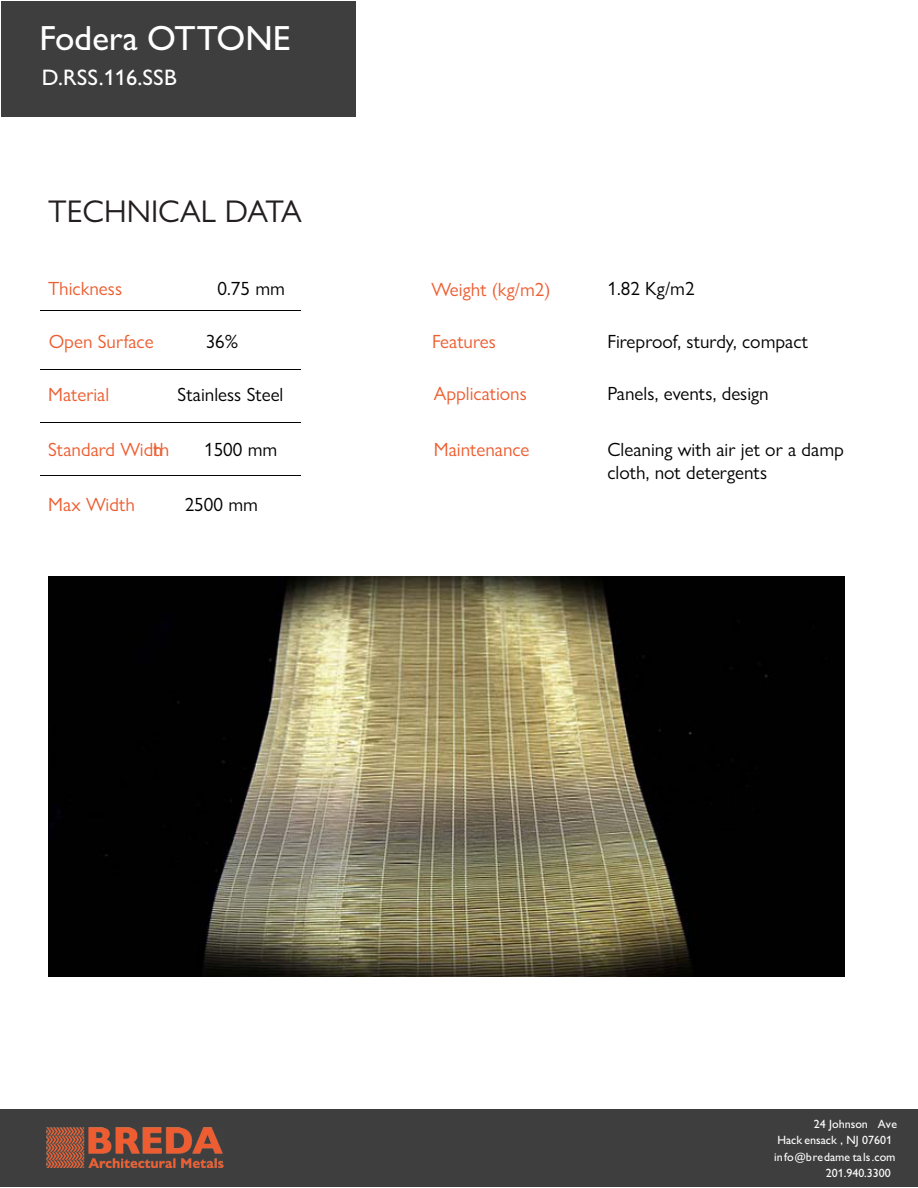
<style>
.page{position:relative;width:918px;height:1188px;background:#fff}
.page>*{position:absolute;margin:0;border:0;box-sizing:border-box;transform-origin:0 0}
.t1{font:500 35.1px "Gill Sans Nova";color:#fff}
.t2{font:31.5px "Gill Sans Nova";color:#231f20}
.t3{font:500 22.5px "Gill Sans Nova";color:#fff}
.t4{font:19.2px/23px "Gill Sans Nova";color:#000}
.t5{font:19.2px "Gill Sans Nova";color:#ed5d30}
.t6{font:19.2px "Gill Sans Nova";color:#ed5d32}
.t7{font:500 12px "Gill Sans Nova";color:#fff}
</style>
<div class="page">
<div style="left:2px;top:1px;width:354px;height:116px;background:#3e3e3f"></div>
<hr style="left:40px;top:310px;width:261px;height:1px;background:#040503">
<hr style="left:40px;top:369px;width:261px;height:1px;background:#040503">
<hr style="left:40px;top:422px;width:261px;height:1px;background:#040503">
<hr style="left:40px;top:476px;width:261px;height:1px;background:#040503">
<div style="left:0;top:1109px;width:918px;height:78px;background:#3e3e3f"></div>
<img style="left:47px;top:1128px;width:176px;height:40px">
<img style="left:48px;top:577px;width:797px;height:399px">
<p class="t1" style="left:39px;top:16px;width:253px">Fodera OTTONE</p>
<p class="t3" style="left:42px;top:64px;width:136px">D.RSS.116.SSB</p>
<p class="t2" style="left:48px;top:192px;width:255px">TECHNICAL DATA</p>
<p class="t5" style="left:48px;top:276px;width:75px">Thickness</p>
<p class="t4" style="left:218px;top:276px;width:69px">0.75 mm</p>
<p class="t4" style="left:608px;top:276px;width:89px">1.82 Kg/m2</p>
<p class="t4" style="left:608px;top:330px;width:202px">Fireproof, sturdy, compact</p>
<p class="t4" style="left:608px;top:382px;width:163px">Panels, events, design</p>
<p class="t4" style="left:608px;top:438px;width:238px">Cleaning with air jet or a damp cloth, not detergents</p>
<p class="t5" style="left:431px;top:278px;width:121px">Weight (kg/m2)</p>
<p class="t4" style="left:206px;top:330px;width:34px">36%</p>
<p class="t4" style="left:178px;top:383px;width:107px">Stainless Steel</p>
<p class="t5" style="left:49px;top:330px;width:106px">Open Surface</p>
<p class="t5" style="left:432px;top:330px;width:65px">Features</p>
<p class="t5" style="left:48px;top:383px;width:63px">Material</p>
<p class="t5" style="left:434px;top:382px;width:95px">Applications</p>
<p class="t5" style="left:48px;top:438px;width:122px">Standard Width</p>
<p class="t5" style="left:434px;top:438px;width:97px">Maintenance</p>
<p class="t6" style="left:153px;top:437px;width:11px">h</p>
<p class="t4" style="left:204px;top:438px;width:75px">1500 mm</p>
<p class="t5" style="left:48px;top:492px;width:88px">Max Width</p>
<p class="t4" style="left:185px;top:492px;width:75px">2500 mm</p>
<p class="t7" style="left:814px;top:1116px;width:85px">24 Johnson Ave</p>
<p class="t7" style="left:778px;top:1133px;width:116px">Hack ensack , NJ 07601</p>
<p class="t7" style="left:774px;top:1149px;width:123px">info@bredame ta ls.com</p>
<p class="t7" style="left:826px;top:1166px;width:66px">201.940.3300</p>
</div>
